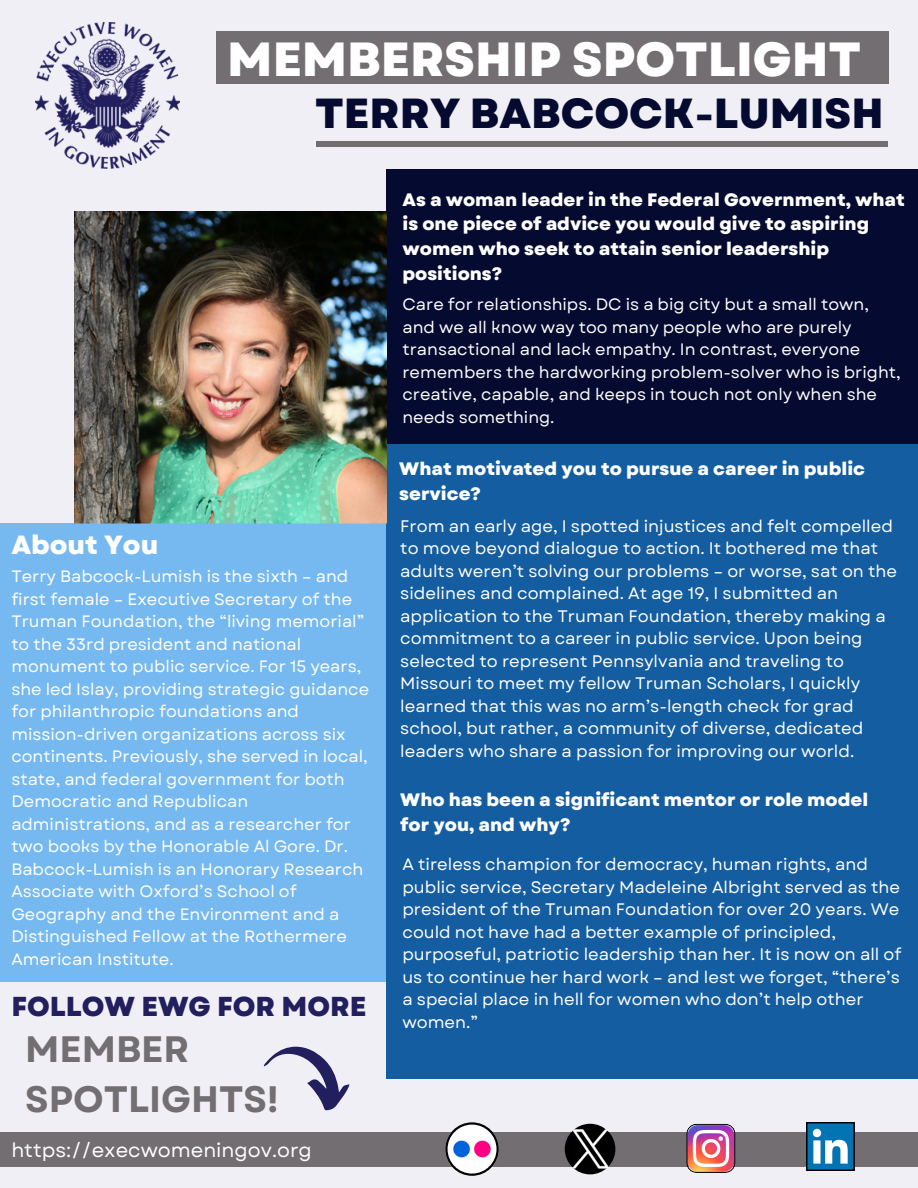
<style>
.page{position:relative;width:918px;height:1188px;background:#f1eff6}
.page>*{position:absolute;margin:0;border:0;box-sizing:border-box;transform-origin:0 0}
.t1{font:800 47.85px "Garet";color:#fff}
.t2{font:800 42px "Garet";color:#050a30}
.t3{font:700 36.75px/50.7px "Garet";color:#726e72}
.t4{font:800 27.3px "Garet";color:#221f5f}
.t5{font:800 26.25px "Garet";color:#fff}
.t6{font:19.8px "Garet";color:#fff}
.t7{font:800 18px/24.8px "Garet";color:#fff}
.t8{font:16.65px/22.5px "Garet";color:#fff}
.t9{font:16.5px/22.5px "Garet";color:#fff}
</style>
<div class="page">
<div style="left:0;top:524px;width:386px;height:457px;background:#76b9f0"></div>
<div style="left:386px;top:169px;width:532px;height:275px;background:#050a30"></div>
<div style="left:216px;top:31px;width:672px;height:52px;background:#726e72"></div>
<div style="left:317px;top:141px;width:571px;height:6px;background:#726e72"></div>
<div style="left:386px;top:444px;width:532px;height:634px;background:#145da0"></div>
<img style="left:36px;top:23px;width:144px;height:146px">
<div style="left:0;top:1133px;width:918px;height:34px;background:#726e72"></div>
<svg style="left:264px;top:1047px;width:86px;height:63px"></svg>
<svg style="left:686px;top:1124px;width:49px;height:49px;background:#ce7e97"></svg>
<svg style="left:806px;top:1122px;width:48px;height:48px;background:#448db6"></svg>
<img style="left:565px;top:1124px;width:50px;height:50px;border-radius:50%">
<svg style="left:445px;top:1122px;width:54px;height:54px"></svg>
<img style="left:74px;top:212px;width:312px;height:312px">
<h6 class="t1" style="left:227px;top:25px;width:635px">MEMBERSHIP SPOTLIGHT</h6>
<p class="t2" style="left:315px;top:83px;width:570px">TERRY BABCOCK-LUMISH</p>
<p class="t7" style="left:402px;top:187px;width:504px">As a woman leader in the Federal Government, what is one piece of advice you would give to aspiring women who seek to attain senior leadership positions?</p>
<h6 class="t5" style="left:11px;top:526px;width:149px">About You</h6>
<h3 class="t9" style="left:11px;top:565px;width:359px">Terry Babcock-Lumish is the sixth – and first female – Executive Secretary of the Truman Foundation, the “living memorial” to the 33rd president and national monument to public service. For 15 years, she led Islay, providing strategic guidance for philanthropic foundations and mission-driven organizations across six continents. Previously, she served in local, state, and federal government for both Democratic and Republican administrations, and as a researcher for two books by the Honorable Al Gore. Dr.<br>Babcock-Lumish is an Honorary Research Associate with Oxford’s School of Geography and the Environment and a Distinguished Fellow at the Rothermere American Institute.</h3>
<p class="t4" style="left:11px;top:986px;width:357px">FOLLOW EWG FOR MORE</p>
<p class="t3" style="left:25px;top:1024px;width:255px">MEMBER<br>SPOTLIGHTS!</p>
<h1 class="t6" style="left:11px;top:1136px;width:302px">https://execwomeningov.org</h1>
<p class="t9" style="left:402px;top:293px;width:500px">Care for relationships. DC is a big city but a small town, and we all know way too many people who are purely transactional and lack empathy. In contrast, everyone remembers the hardworking problem-solver who is bright, creative, capable, and keeps in touch not only when she needs something.</p>
<p class="t7" style="left:399px;top:456px;width:467px">What motivated you to pursue a career in public service?</p>
<h4 class="t8" style="left:400px;top:515px;width:498px">From an early age, I spotted injustices and felt compelled to move beyond dialogue to action. It bothered me that adults weren’t solving our problems – or worse, sat on the sidelines and complained. At age 19, I submitted an application to the Truman Foundation, thereby making a commitment to a career in public service. Upon being selected to represent Pennsylvania and traveling to Missouri to meet my fellow Truman Scholars, I quickly learned that this was no arm’s-length check for grad school, but rather, a community of diverse, dedicated leaders who share a passion for improving our world.</h4>
<h5 class="t7" style="left:400px;top:788px;width:470px">Who has been a significant mentor or role model for you, and why?</h5>
<p class="t8" style="left:402px;top:853px;width:500px">A tireless champion for democracy, human rights, and public service, Secretary Madeleine Albright served as the president of the Truman Foundation for over 20 years. We could not have had a better example of principled, purposeful, patriotic leadership than her. It is now on all of us to continue her hard work – and lest we forget, “there’s a special place in hell for women who don’t help other women.”</p>
</div>
